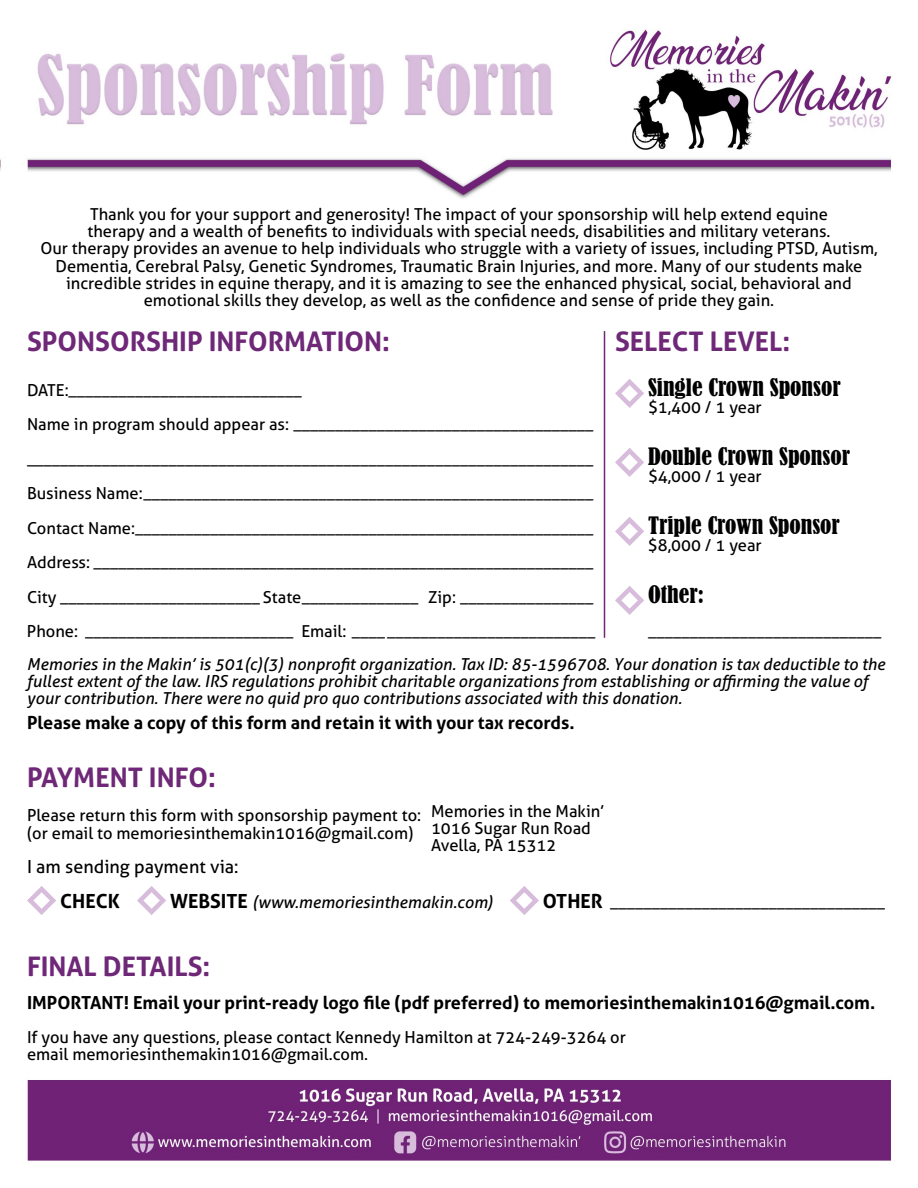
<style>
.page{position:relative;width:918px;height:1188px;background:#fff}
.page>*{position:absolute;margin:0;border:0;box-sizing:border-box;transform-origin:0 0}
.t1{font:700 27px "Aller";color:#6e2877}
.t2{font:condensed 22.5px "Bernard";color:#000;scale:1.05 1}
.t3{font:700 19.5px "Aller";color:#000}
.t4{font:700 18px "Aller";color:#000}
.t5{font:18px "Aller";color:#000}
.t6{font:16.5px/17.2px "Aller";color:#000}
.t7{font:italic 16.5px/17.2px "Aller";color:#000}
.s1{font-weight:700;font-style:normal;font-size:19.5px}
.s2{font-weight:700;font-size:19.5px}
</style>
<div class="page">
<img style="left:0;top:29px;width:892px;height:1132px">
<svg style="left:27px;top:886px;width:29px;height:29px"></svg>
<svg style="left:137px;top:886px;width:29px;height:29px"></svg>
<svg style="left:510px;top:886px;width:29px;height:29px"></svg>
<svg style="left:615px;top:379px;width:29px;height:29px"></svg>
<svg style="left:615px;top:448px;width:29px;height:29px"></svg>
<svg style="left:615px;top:517px;width:29px;height:29px"></svg>
<svg style="left:615px;top:586px;width:29px;height:29px"></svg>
<hr style="left:604px;top:331px;width:1px;height:307px;background:#6e2877">
<p class="t6" style="left:40px;top:205px;width:839px;text-align:center">Thank you for your support and generosity! The impact of your sponsorship will help extend equine<br>therapy and a wealth of benefits to individuals with special needs, disabilities and military veterans.<br>Our therapy provides an avenue to help individuals who struggle with a variety of issues, including PTSD, Autism, Dementia, Cerebral Palsy, Genetic Syndromes, Traumatic Brain Injuries, and more. Many of our students make incredible strides in equine therapy, and it is amazing to see the enhanced physical, social, behavioral and emotional skills they develop, as well as the confidence and sense of pride they gain.</p>
<h1 class="t1" style="left:27px;top:325px;width:365px">SPONSORSHIP INFORMATION:</h1>
<p class="t6" style="left:27px;top:373px;width:570px;line-height:34.5px">DATE:____________________________<br>Name in program should appear as: ____________________________________ ____________________________________________________________________ Business Name:______________________________________________________ Contact Name:_______________________________________________________ Address: ____________________________________________________________ City ________________________ State______________ Zip: ________________ Phone: _________________________ Email: _____________________________</p>
<p class="t7" style="left:27px;top:655px;width:860px">Memories in the Makin’ is 501(c)(3) nonprofit organization. Tax ID: 85-1596708. Your donation is tax deductible to the fullest extent of the law. IRS regulations prohibit charitable organizations from establishing or affirming the value of your contribution. There were no quid pro quo contributions associated with this donation.</p>
<p class="t4" style="left:27px;top:712px;width:549px">Please make a copy of this form and retain it with your tax records.</p>
<h1 class="t1" style="left:27px;top:761px;width:190px">PAYMENT INFO:</h1>
<p class="t6" style="left:27px;top:807px;width:396px">Please return this form with sponsorship payment to: (or email to memoriesinthemakin1016@gmail.com)</p>
<p class="t5" style="left:27px;top:856px;width:213px">I am sending payment via:</p>
<p class="t3" style="left:60px;top:889px;width:61px">CHECK</p>
<p class="t7" style="left:170px;top:893px;width:325px"><span class="s1">WEBSITE</span> (www.memoriesinthemakin.com)</p>
<p class="t6" style="left:543px;top:893px;width:344px"><span class="s2">OTHER</span> _________________________________</p>
<h1 class="t1" style="left:615px;top:325px;width:177px">SELECT LEVEL:</h1>
<h2 class="t2" style="left:648px;top:374px;width:185px">Single Crown Sponsor</h2>
<p class="t6" style="left:648px;top:399px;width:115px">$1,400 / 1 year</p>
<h2 class="t2" style="left:648px;top:443px;width:194px">Double Crown Sponsor</h2>
<p class="t6" style="left:648px;top:468px;width:115px">$4,000 / 1 year</p>
<h2 class="t2" style="left:648px;top:512px;width:184px">Triple Crown Sponsor</h2>
<p class="t6" style="left:648px;top:537px;width:115px">$8,000 / 1 year</p>
<h2 class="t2" style="left:648px;top:581px;width:55px">Other:</h2>
<p class="t6" style="left:648px;top:623px;width:235px">____________________________</p>
<p class="t6" style="left:431px;top:802px;width:175px">Memories in the Makin’<br>1016 Sugar Run Road<br>Avella, PA 15312</p>
<h1 class="t1" style="left:27px;top:949px;width:185px">FINAL DETAILS:</h1>
<p class="t4" style="left:27px;top:992px;width:850px">IMPORTANT! Email your print-ready logo file (pdf preferred) to memoriesinthemakin1016@gmail.com.</p>
<p class="t6" style="left:27px;top:1029px;width:600px">If you have any questions, please contact Kennedy Hamilton at 724-249-3264 or email memoriesinthemakin1016@gmail.com.</p>
</div>
